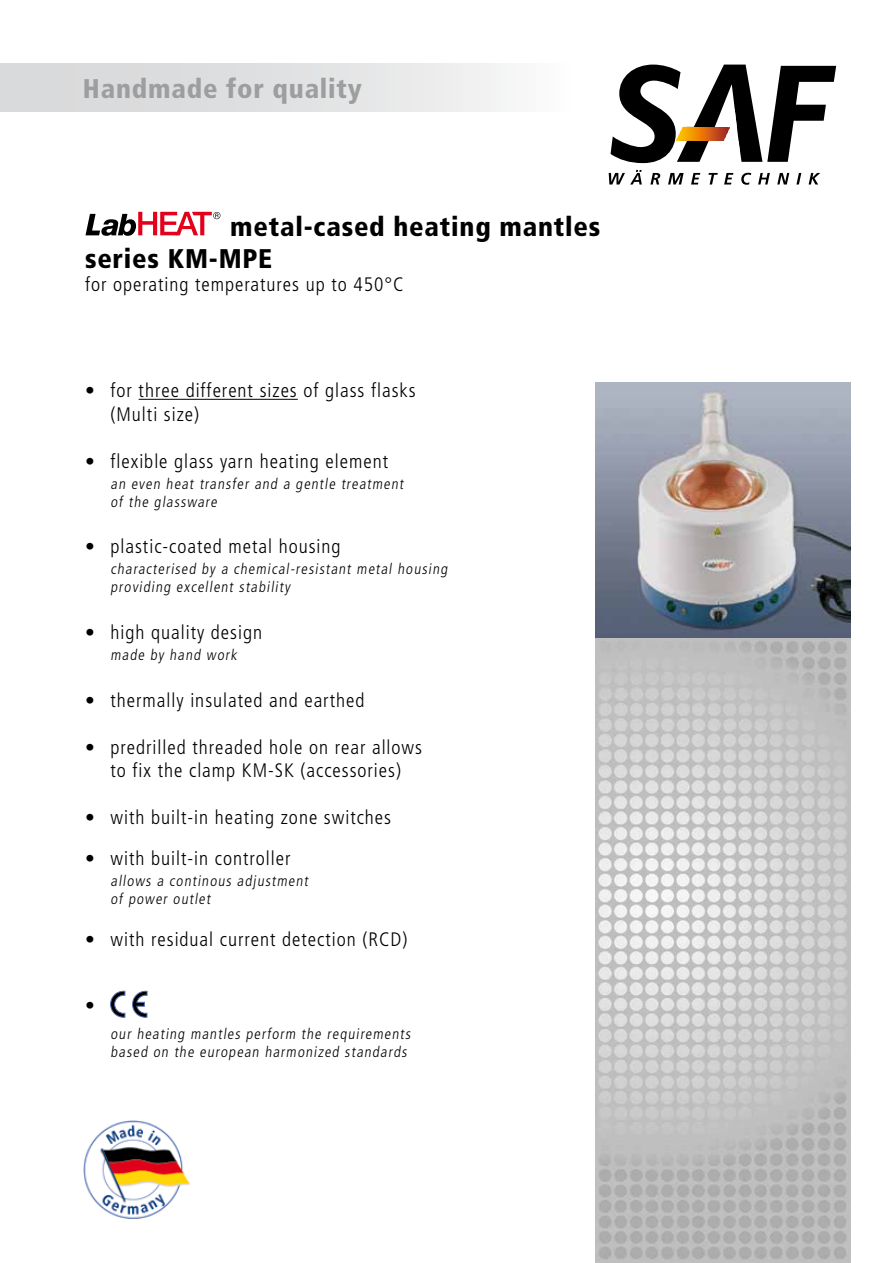
<style>
.page{position:relative;width:893px;height:1263px;background:#fff}
.page>*{position:absolute;margin:0;border:0;box-sizing:border-box;transform-origin:0 0}
.t1{font:900 condensed 27px/32.4px "Frutiger";letter-spacing:.03em;color:#000}
.t2{font:900 condensed 27px "Frutiger";letter-spacing:.03em;color:#9c9e9f}
.t3{font:300 condensed 19.5px/23.4px "Frutiger";letter-spacing:.05em;color:#000}
.t4{font:300 condensed 15px/18px "Frutiger";color:#000}
.s1{font-weight:900}
</style>
<div class="page">
<div style="left:0;top:64px;width:574px;height:48px;background:linear-gradient(to right,#d2d3d5,#f6f6f7)"></div>
<svg style="left:85px;top:212px;width:135px;height:24px"></svg>
<img style="left:595px;top:383px;width:255px;height:880px">
<svg style="left:611px;top:65px;width:225px;height:98px"></svg>
<svg style="left:609px;top:170px;width:33px;height:15px"></svg>
<svg style="left:650px;top:173px;width:10px;height:12px"></svg>
<svg style="left:668px;top:173px;width:16px;height:12px"></svg>
<svg style="left:691px;top:173px;width:9px;height:12px"></svg>
<svg style="left:708px;top:173px;width:10px;height:12px"></svg>
<svg style="left:724px;top:173px;width:9px;height:12px"></svg>
<svg style="left:741px;top:173px;width:10px;height:12px"></svg>
<svg style="left:758px;top:173px;width:12px;height:12px"></svg>
<svg style="left:777px;top:173px;width:12px;height:12px"></svg>
<svg style="left:796px;top:173px;width:5px;height:12px"></svg>
<svg style="left:809px;top:173px;width:11px;height:12px"></svg>
<hr style="left:139px;top:399px;width:159px;height:1px;background:#000">
<svg style="left:133px;top:991px;width:14px;height:26px"></svg>
<svg style="left:111px;top:991px;width:14px;height:26px"></svg>
<img style="left:83px;top:1120px;width:108px;height:99px">
<h1 class="t2" style="left:83px;top:72px;width:280px">Handmade for quality</h1>
<h1 class="t1" style="left:85px;top:210px;width:517px;text-indent:145px">metal-cased heating mantles series KM-MPE</h1>
<p class="t3" style="left:85px;top:273px;width:320px">for operating temperatures up to 450°C</p>
<p class="t3" style="left:111px;top:379px;width:307px;text-indent:-26px">• for three different sizes of glass flasks (Multi size)</p>
<p class="t3" style="left:85px;top:449px;width:305px"><span class="s1">•</span> flexible glass yarn heating element</p>
<p class="t4" style="left:111px;top:475px;width:297px">an even heat transfer and a gentle treatment of the glassware</p>
<p class="t3" style="left:85px;top:535px;width:257px"><span class="s1">•</span> plastic-coated metal housing</p>
<p class="t4" style="left:111px;top:560px;width:341px">characterised by a chemical-resistant metal housing providing excellent stability</p>
<p class="t3" style="left:85px;top:621px;width:179px">• high quality design</p>
<p class="t4" style="left:111px;top:646px;width:130px">made by hand work</p>
<p class="t3" style="left:85px;top:689px;width:281px">• thermally insulated and earthed</p>
<p class="t3" style="left:85px;top:736px;width:339px;text-align:center">• predrilled threaded hole on rear allows to fix the clamp KM-SK (accessories)</p>
<p class="t3" style="left:85px;top:806px;width:308px">• with built-in heating zone switches</p>
<p class="t3" style="left:85px;top:847px;width:207px">• with built-in controller</p>
<p class="t4" style="left:111px;top:872px;width:201px">allows a continous adjustment of power outlet</p>
<p class="t3" style="left:85px;top:928px;width:324px">• with residual current detection (RCD)</p>
<p class="t3" style="left:85px;top:994px;width:11px">•</p>
<p class="t4" style="left:111px;top:1025px;width:304px">our heating mantles perform the requirements based on the european harmonized standards</p>
</div>
